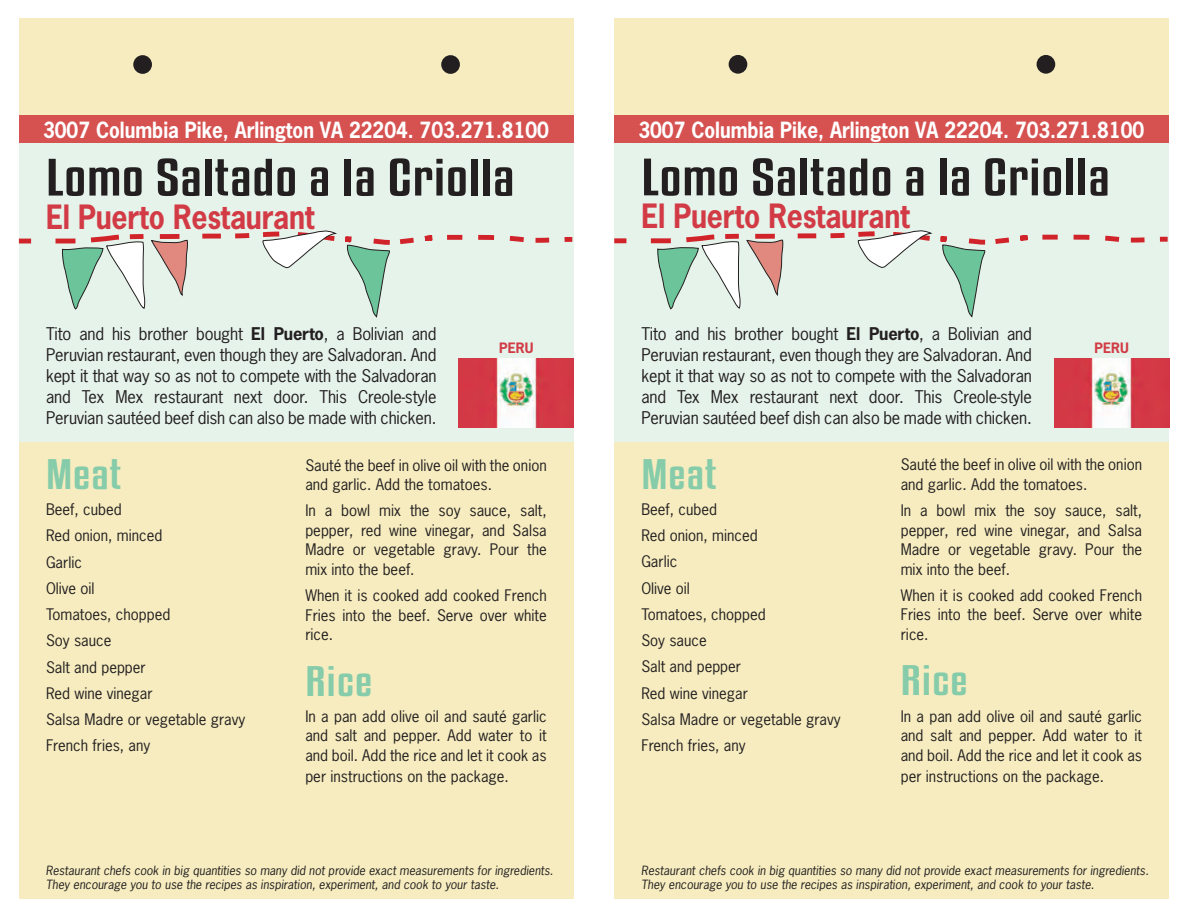
<style>
.page{position:relative;width:1188px;height:918px;background:#fff}
.page>*{position:absolute;margin:0;border:0;box-sizing:border-box;transform-origin:0 0}
.t1{font:46.5px "Kenyan Coffee Rg";letter-spacing:.01em;color:#231f20;scale:1.31 1}
.t2{font:37.5px "Kenyan Coffee Rg";letter-spacing:.02em;color:#86ccaa;scale:1.31 1}
.t3{font:700 31.5px "News Gothic Std";letter-spacing:-.01em;color:#d23b45;scale:.9 1}
.t4{font:700 21px "News Gothic Std";color:#fff;scale:.9 1}
.t5{font:16.5px/21px "News Gothic Std";letter-spacing:-.01em;color:#231f20;text-align:justify}
.t6{font:15px/19.5px "News Gothic Std";color:#231f20;text-align:justify}
.t7{font:700 13.5px "News Gothic Std";color:#d23b45}
.t8{font:italic 12px/13.5px "News Gothic Std";color:#231f20}
.s1{font-weight:700}
</style>
<div class="page">
<div style="left:19px;top:19px;width:554px;height:880px;background:#f6ecbf"></div>
<div style="left:441px;top:55px;width:19px;height:19px;background:#231f20;border-radius:50%"></div>
<div style="left:133px;top:55px;width:19px;height:19px;background:#231f20;border-radius:50%"></div>
<div style="left:19px;top:143px;width:555px;height:299px;background:#e5f3ea"></div>
<div style="left:19px;top:116px;width:554px;height:27px;background:#d65251"></div>
<svg style="left:18px;top:230px;width:555px;height:88px"></svg>
<img style="left:459px;top:359px;width:115px;height:69px">
<div style="left:614px;top:19px;width:555px;height:880px;background:#f6ecbf"></div>
<div style="left:1037px;top:55px;width:18px;height:19px;background:#231f20;border-radius:50%"></div>
<div style="left:729px;top:55px;width:18px;height:19px;background:#231f20;border-radius:50%"></div>
<div style="left:614px;top:143px;width:555px;height:299px;background:#e5f3ea"></div>
<div style="left:614px;top:115px;width:555px;height:28px;background:#d65251"></div>
<svg style="left:614px;top:230px;width:554px;height:88px"></svg>
<img style="left:1054px;top:358px;width:115px;height:70px">
<p class="t4" style="left:43px;top:116px;width:564px">3007 Columbia Pike, Arlington VA 22204. 703.271.8100</p>
<p class="t1" style="left:46px;top:149px;width:359px">Lomo Saltado a la Criolla</p>
<p class="t3" style="left:46px;top:196px;width:300px">El Puerto Restaurant</p>
<p class="t5" style="left:46px;top:323px;width:392px">Tito and his brother bought <span class="s1">El Puerto</span>, a Bolivian and Peruvian restaurant, even though they are Salvadoran. And kept it that way so as not to compete with the Salvadoran and Tex Mex restaurant next door. This Creole-style Peruvian sautéed beef dish can also be made with chicken.</p>
<p class="t7" style="left:499px;top:339px;width:36px">PERU</p>
<p class="t2" style="left:46px;top:451px;width:59px">Meat</p>
<p class="t6" style="left:46px;top:500px;width:77px">Beef, cubed</p>
<p class="t6" style="left:46px;top:526px;width:118px">Red onion, minced</p>
<p class="t6" style="left:46px;top:552px;width:37px">Garlic</p>
<p class="t6" style="left:46px;top:578px;width:50px">Olive oil</p>
<p class="t6" style="left:46px;top:605px;width:126px">Tomatoes, chopped</p>
<p class="t6" style="left:46px;top:631px;width:67px">Soy sauce</p>
<p class="t6" style="left:46px;top:657px;width:101px">Salt and pepper</p>
<p class="t6" style="left:46px;top:683px;width:108px">Red wine vinegar</p>
<p class="t6" style="left:46px;top:710px;width:201px">Salsa Madre or vegetable gravy</p>
<p class="t6" style="left:46px;top:736px;width:106px">French fries, any</p>
<p class="t6" style="left:305px;top:455px;width:243px">Sauté the beef in olive oil with the onion and garlic. Add the tomatoes.</p>
<p class="t6" style="left:305px;top:501px;width:243px">In a bowl mix the soy sauce, salt, pepper, red wine vinegar, and Salsa Madre or vegetable gravy. Pour the mix into the beef.</p>
<p class="t6" style="left:305px;top:586px;width:243px">When it is cooked add cooked French Fries into the beef. Serve over white rice.</p>
<p class="t2" style="left:305px;top:658px;width:53px">Rice</p>
<p class="t6" style="left:305px;top:706px;width:243px">In a pan add olive oil and sauté garlic and salt and pepper. Add water to it and boil. Add the rice and let it cook as</p>
<p class="t6" style="left:305px;top:766px;width:205px">per instructions on the package.</p>
<p class="t8" style="left:46px;top:864px;width:509px">Restaurant chefs cook in big quantities so many did not provide exact measurements for ingredients.<br>They encourage you to use the recipes as inspiration, experiment, and cook to your taste.</p>
<p class="t4" style="left:638px;top:116px;width:564px">3007 Columbia Pike, Arlington VA 22204. 703.271.8100</p>
<p class="t1" style="left:641px;top:149px;width:359px">Lomo Saltado a la Criolla</p>
<p class="t3" style="left:641px;top:196px;width:300px">El Puerto Restaurant</p>
<p class="t5" style="left:641px;top:323px;width:392px">Tito and his brother bought <span class="s1">El Puerto</span>, a Bolivian and Peruvian restaurant, even though they are Salvadoran. And kept it that way so as not to compete with the Salvadoran and Tex Mex restaurant next door. This Creole-style Peruvian sautéed beef dish can also be made with chicken.</p>
<p class="t7" style="left:1095px;top:339px;width:36px">PERU</p>
<p class="t2" style="left:641px;top:451px;width:59px">Meat</p>
<p class="t6" style="left:641px;top:499px;width:77px">Beef, cubed</p>
<p class="t6" style="left:641px;top:526px;width:118px">Red onion, minced</p>
<p class="t6" style="left:641px;top:552px;width:37px">Garlic</p>
<p class="t6" style="left:641px;top:578px;width:50px">Olive oil</p>
<p class="t6" style="left:641px;top:604px;width:126px">Tomatoes, chopped</p>
<p class="t6" style="left:641px;top:631px;width:67px">Soy sauce</p>
<p class="t6" style="left:641px;top:657px;width:101px">Salt and pepper</p>
<p class="t6" style="left:641px;top:683px;width:108px">Red wine vinegar</p>
<p class="t6" style="left:641px;top:709px;width:201px">Salsa Madre or vegetable gravy</p>
<p class="t6" style="left:641px;top:736px;width:106px">French fries, any</p>
<p class="t6" style="left:901px;top:455px;width:243px">Sauté the beef in olive oil with the onion and garlic. Add the tomatoes.</p>
<p class="t6" style="left:901px;top:501px;width:243px">In a bowl mix the soy sauce, salt, pepper, red wine vinegar, and Salsa Madre or vegetable gravy. Pour the mix into the beef.</p>
<p class="t6" style="left:901px;top:585px;width:243px">When it is cooked add cooked French Fries into the beef. Serve over white rice.</p>
<p class="t2" style="left:901px;top:658px;width:53px">Rice</p>
<p class="t6" style="left:901px;top:706px;width:243px">In a pan add olive oil and sauté garlic and salt and pepper. Add water to it and boil. Add the rice and let it cook as</p>
<p class="t6" style="left:901px;top:766px;width:205px">per instructions on the package.</p>
<p class="t8" style="left:641px;top:864px;width:509px">Restaurant chefs cook in big quantities so many did not provide exact measurements for ingredients.<br>They encourage you to use the recipes as inspiration, experiment, and cook to your taste.</p>
</div>
